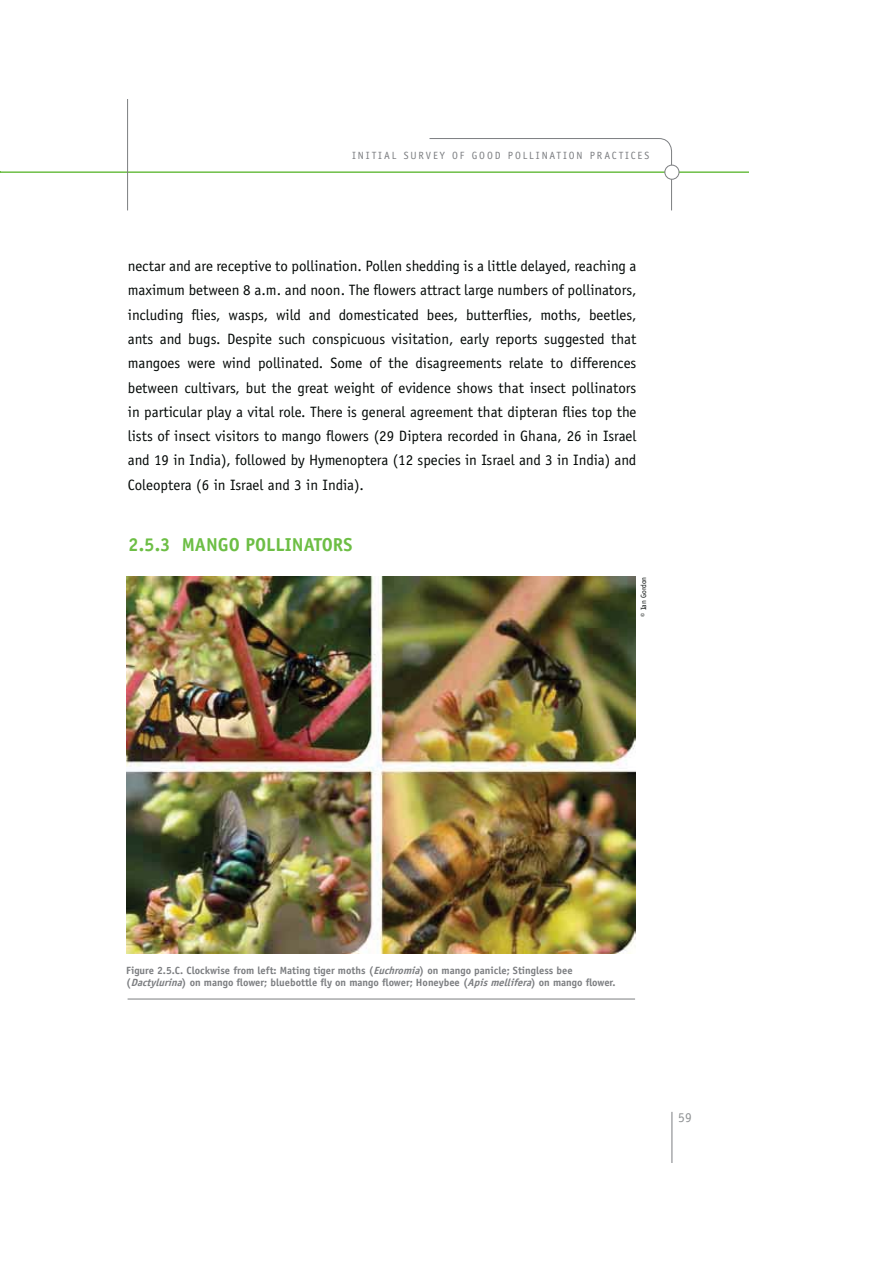
<style>
.page{position:relative;width:893px;height:1263px;background:#fff}
.page>*{position:absolute;margin:0;border:0;box-sizing:border-box;transform-origin:0 0}
.t1{font:700 18.75px "Officina Sans";color:#6dbe45}
.t2{font:15px/24.3px "Officina Sans";color:#030806;text-align:justify}
.t3{font:13.5px "Officina Sans";color:#8f9294}
.t4{font:700 10.5px/12.6px "Officina Sans";color:#7c7e81}
.t5{font:10.5px "Officina Sans";letter-spacing:.18em;color:#7c7e81}
.t6{font:7.5px "Officina Sans";color:#030806}
.s1{font-style:italic}
</style>
<div class="page">
<svg style="left:429px;top:138px;width:243px;height:73px"></svg>
<hr style="left:0;top:171px;width:748px;height:2px;background:#6dbe45">
<hr style="left:127px;top:100px;width:1px;height:110px;background:#7c7e81">
<div style="left:665px;top:165px;width:14px;height:14px;background:#fff;border-radius:50%"></div>
<div style="left:664px;top:165px;width:15px;height:15px;border:1px solid #7c7e81;border-radius:50%"></div>
<hr style="left:671px;top:1112px;width:1px;height:51px;background:#7c7e81">
<img style="left:126px;top:576px;width:510px;height:377px">
<hr style="left:128px;top:999px;width:507px;height:1px;background:#7c7e81">
<p class="t5" style="left:352px;top:152px;width:299px">INITIAL SURVEY OF GOOD POLLINATION PRACTICES</p>
<p class="t2" style="left:128px;top:255px;width:510px">nectar and are receptive to pollination. Pollen shedding is a little delayed, reaching a maximum between 8 a.m. and noon. The flowers attract large numbers of pollinators, including flies, wasps, wild and domesticated bees, butterflies, moths, beetles, ants and bugs. Despite such conspicuous visitation, early reports suggested that mangoes were wind pollinated. Some of the disagreements relate to differences between cultivars, but the great weight of evidence shows that insect pollinators in particular play a vital role. There is general agreement that dipteran flies top the lists of insect visitors to mango flowers (29 Diptera recorded in Ghana, 26 in Israel and 19 in India), followed by Hymenoptera (12 species in Israel and 3 in India) and Coleoptera (6 in Israel and 3 in India).</p>
<p class="t1" style="left:128px;top:538px;width:226px">2.5.3 MANGO POLLINATORS</p>
<p class="t6" style="left:641px;top:617px;width:42px;rotate:-90deg">© Ian Gordon</p>
<p class="t4" style="left:126px;top:965px;width:491px">Figure 2.5.C. Clockwise from left: Mating tiger moths (<span class="s1">Euchromia</span>) on mango panicle; Stingless bee (<span class="s1">Dactylurina</span>) on mango flower; bluebottle fly on mango flower; Honeybee (<span class="s1">Apismellifera</span>) on mango flower.</p>
<p class="t3" style="left:678px;top:1112px;width:15px">59</p>
</div>
